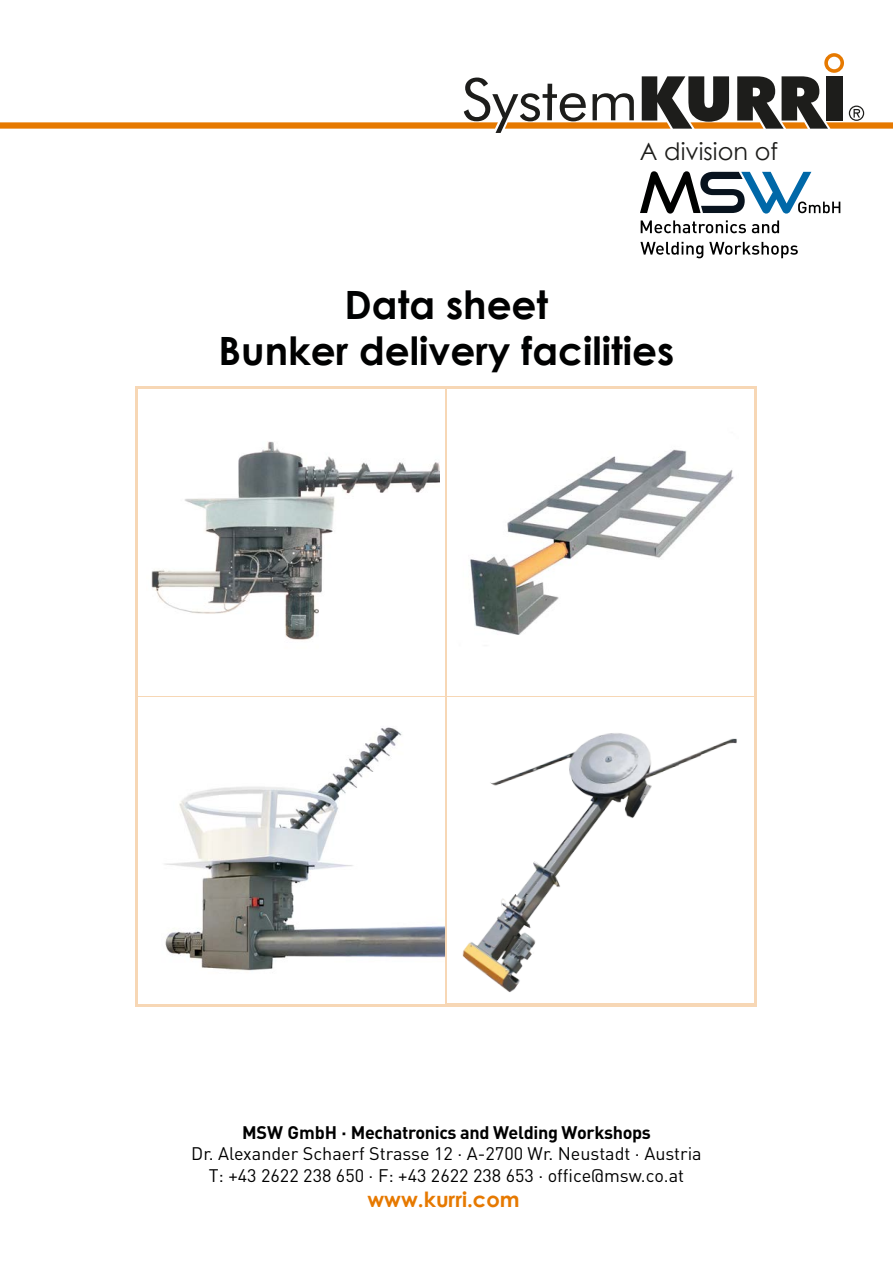
<style>
.page{position:relative;width:893px;height:1263px;background:#fff}
.page>*{position:absolute;margin:0;border:0;box-sizing:border-box;transform-origin:0 0}
.t1{font:700 39px/46.8px "Century Gothic";color:#000101;text-align:center}
.t2{font:24px "Century Gothic";color:#1d1d1b}
.t3{font:700 21px "Century Gothic";color:#e67900}
.t4{font:18px/21.6px "DIN";color:#000;text-align:center}
.t5{font:700 18px "DIN";letter-spacing:-.02em;color:#000}
</style>
<div class="page">
<svg style="left:0;top:53px;width:892px;height:80px"></svg>
<svg style="left:640px;top:220px;width:139px;height:13px"></svg>
<svg style="left:640px;top:242px;width:63px;height:16px"></svg>
<svg style="left:709px;top:242px;width:88px;height:16px"></svg>
<svg style="left:640px;top:171px;width:200px;height:43px"></svg>
<img style="left:165px;top:727px;width:268px;height:244px">
<img style="left:470px;top:449px;width:264px;height:186px">
<img style="left:151px;top:441px;width:288px;height:199px">
<img style="left:433px;top:697px;width:324px;height:310px">
<h2 class="t2" style="left:640px;top:135px;width:140px">A division of</h2>
<h1 class="t1" style="left:219px;top:280px;width:457px">Data sheet<br>Bunker delivery facilities</h1>
<p class="t5" style="left:242px;top:1121px;width:410px">MSW GmbH · Mechatronics and Welding Workshops</p>
<p class="t4" style="left:191px;top:1143px;width:512px">Dr. Alexander Schaerf Strasse 12 · A-2700 Wr. Neustadt · Austria<br>T: +43 2622 238 650 · F: +43 2622 238 653 · office@msw.co.at</p>
<p class="t3" style="left:367px;top:1186px;width:154px">www.kurri.com</p>
</div>
